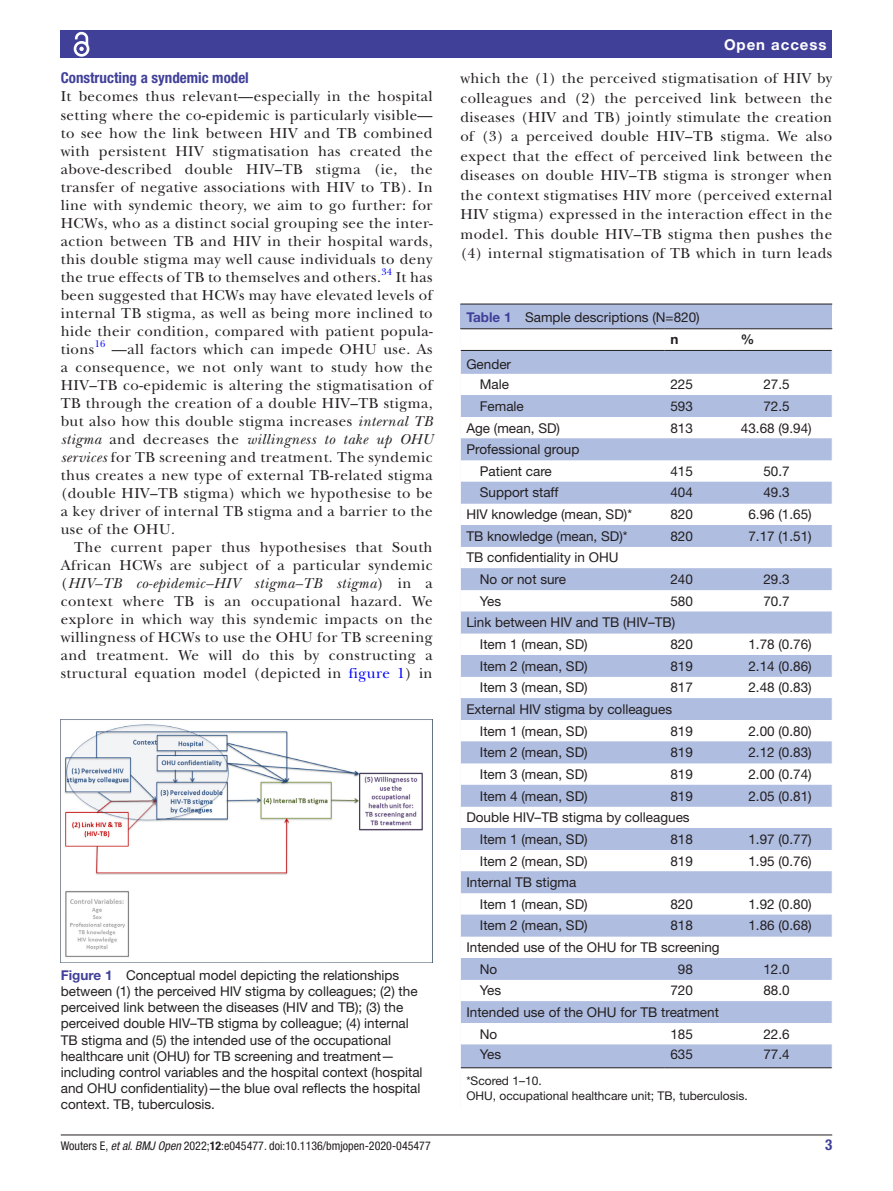
<style>
.page{position:relative;width:893px;height:1191px;background:#fff}
.page>*{position:absolute;margin:0;border:0;box-sizing:border-box;transform-origin:0 0}
.t1{font:15px/18px "New Baskerville";letter-spacing:.03em;color:#231f20;text-align:justify}
.t2{font:700 condensed 15px "Helvetica Neue LT Std";color:#414099}
.t3{font:700 15px "Helvetica Neue LT Std";letter-spacing:.065em;color:#fff}
.t4{font:13.5px/16.2px "Helvetica Neue LT Std";color:#231f20}
.t5{font:700 13.5px "Helvetica Neue LT Std";color:#231f20}
.t6{font:condensed 12px "Helvetica Neue LT Std";color:#231f20}
.t7{font:12px/15px "Helvetica Neue LT Std";color:#231f20}
.t8{font:9.9px "New Baskerville";color:#00f}
.s1{font-style:italic}
.s2{color:#00f}
.s3{font-weight:700;color:#414099}
.s4{font-weight:700}
</style>
<div class="page">
<hr style="left:61px;top:1134px;width:771px;height:1px;background:#231f20">
<div style="left:61px;top:31px;width:771px;height:27px;background:#414099"></div>
<svg style="left:73px;top:31px;width:17px;height:26px"></svg>
<img style="left:65px;top:720px;width:368px;height:242px">
<div style="left:460px;top:304px;width:372px;height:805px;background:#afbde1"></div>
<hr style="left:460px;top:304px;width:372px;height:1px;background:#231f20">
<div style="left:461px;top:329px;width:371px;height:780px;background:#fff"></div>
<svg style="left:461px;top:351px;width:371px;height:716px"></svg>
<hr style="left:460px;top:328px;width:204px;height:1px;background:#231f20">
<hr style="left:460px;top:350px;width:204px;height:1px;background:#231f20">
<hr style="left:664px;top:328px;width:71px;height:1px;background:#231f20">
<hr style="left:664px;top:350px;width:71px;height:1px;background:#231f20">
<hr style="left:735px;top:328px;width:97px;height:1px;background:#231f20">
<hr style="left:735px;top:350px;width:97px;height:1px;background:#231f20">
<hr style="left:664px;top:1067px;width:71px;height:1px;background:#231f20">
<hr style="left:735px;top:1067px;width:97px;height:1px;background:#231f20">
<hr style="left:460px;top:1067px;width:204px;height:1px;background:#231f20">
<svg style="left:460px;top:329px;width:1px;height:738px"></svg>
<hr style="left:460px;top:1067px;width:1px;height:42px;background:#fff">
<hr style="left:466px;top:1084px;width:366px;height:2px;background:#fff">
<hr style="left:466px;top:1099px;width:366px;height:2px;background:#fff">
<p class="t2" style="left:61px;top:69px;width:190px">Constructing a syndemic model</p>
<p class="t1" style="left:61px;top:88px;width:373px">It becomes thus relevant—especially in the hospital setting where the co-epidemic is particularly visible— to see how the link between HIV and TB combined with persistent HIV stigmatisation has created the above-described double HIV–TB stigma (ie, the transfer of negative associations with HIV to TB). In line with syndemic theory, we aim to go further: for HCWs, who as a distinct social grouping see the inter&shy;action between TB and HIV in their hospital wards, this double stigma may well cause individuals to deny the true effects of TB to themselves and others.</p>
<p class="t8" style="left:381px;top:266px;width:12px">34</p>
<p class="t1" style="left:61px;top:268px;width:373px;text-indent:335px">It has been suggested that HCWs may have elevated levels of internal TB stigma, as well as being more inclined to hide their condition, compared with patient popula&shy;tions</p>
<p class="t8" style="left:95px;top:338px;width:12px">16</p>
<p class="t1" style="left:61px;top:340px;width:373px;text-indent:51px">—all factors which can impede OHU use. As a consequence, we not only want to study how the HIV–TB co-epidemic is altering the stigmatisation of TB through the creation of a double HIV–TB stigma, but also how this double stigma increases <span class="s1">internal TB stigma</span> and decreases the <span class="s1">willingness to take up OHU services</span> for TB screening and treatment. The syndemic thus creates a new type of external TB-related stigma (double HIV–TB stigma) which we hypothesise to be a key driver of internal TB stigma and a barrier to the use of the OHU.</p>
<p class="t1" style="left:61px;top:538px;width:373px;text-indent:14px">The current paper thus hypothesises that South African HCWs are subject of a particular syndemic (<span class="s1">HIV–TB co-epidemic–HIV stigma–TB stigma</span>) in a context where TB is an occupational hazard. We explore in which way this syndemic impacts on the willingness of HCWs to use the OHU for TB screening and treatment. We will do this by constructing a structural equation model (depicted in <span class="s2">figure 1</span>) in</p>
<p class="t4" style="left:61px;top:966px;width:363px"><span class="s3">Figure 1</span> Conceptual model depicting the relationships between (1) the perceived HIV stigma by colleagues; (2) the perceived link between the diseases (HIV and TB); (3) the perceived double HIV–TB stigma by colleague; (4) internal TB stigma and (5) the intended use of the occupational healthcare unit (OHU) for TB screening and treatment— including control variables and the hospital context (hospital and OHU confidentiality)—the blue oval reflects the hospital context. TB, tuberculosis.</p>
<p class="t3" style="left:724px;top:35px;width:104px">Open access</p>
<p class="t1" style="left:460px;top:68px;width:373px;line-height:19.5px">which the (1) the perceived stigmatisation of HIV by colleagues and (2) the perceived link between the diseases (HIV and TB) jointly stimulate the creation of (3) a perceived double HIV–TB stigma. We also expect that the effect of perceived link between the diseases on double HIV–TB stigma is stronger when the context stigmatises HIV more (perceived external HIV stigma) expressed in the interaction effect in the model. This double HIV–TB stigma then pushes the (4) internal stigmatisation of TB which in turn leads</p>
<p class="t4" style="left:670px;top:306px;width:31px;line-height:22px;text-indent:-204px"><span class="s3">Table 1</span> Sample descriptions (N=820) <span class="s4">n</span></p>
<p class="t5" style="left:741px;top:331px;width:15px">%</p>
<p class="t4" style="left:466px;top:354px;width:46px;line-height:20.1px;text-align:right">Gender<br>Male</p>
<p class="t4" style="left:670px;top:376px;width:24px">225</p>
<p class="t4" style="left:763px;top:376px;width:28px">27.5</p>
<p class="t4" style="left:480px;top:398px;width:46px">Female</p>
<p class="t4" style="left:670px;top:398px;width:24px">593</p>
<p class="t4" style="left:763px;top:398px;width:28px">72.5</p>
<p class="t4" style="left:466px;top:419px;width:95px">Age (mean, SD)</p>
<p class="t4" style="left:670px;top:419px;width:24px">813</p>
<p class="t4" style="left:741px;top:419px;width:72px">43.68 (9.94)</p>
<p class="t4" style="left:480px;top:438px;width:101px;line-height:21.6px;text-indent:-14px">Professional group<br>Patient care</p>
<p class="t4" style="left:670px;top:463px;width:24px">415</p>
<p class="t4" style="left:763px;top:463px;width:28px">50.7</p>
<p class="t4" style="left:480px;top:484px;width:80px">Support staff</p>
<p class="t4" style="left:670px;top:484px;width:24px">404</p>
<p class="t4" style="left:763px;top:484px;width:28px">49.3</p>
<p class="t4" style="left:466px;top:506px;width:167px">HIV knowledge (mean, SD)*</p>
<p class="t4" style="left:670px;top:506px;width:24px">820</p>
<p class="t4" style="left:748px;top:506px;width:65px">6.96 (1.65)</p>
<p class="t4" style="left:466px;top:527px;width:163px">TB knowledge (mean, SD)*</p>
<p class="t4" style="left:670px;top:527px;width:24px">820</p>
<p class="t4" style="left:748px;top:527px;width:65px">7.17 (1.51)</p>
<p class="t4" style="left:480px;top:546px;width:140px;line-height:21.6px;text-indent:-14px">TB confidentiality in OHU<br>No or not sure</p>
<p class="t4" style="left:670px;top:571px;width:24px">240</p>
<p class="t4" style="left:763px;top:571px;width:28px">29.3</p>
<p class="t4" style="left:480px;top:592px;width:23px">Yes</p>
<p class="t4" style="left:670px;top:592px;width:24px">580</p>
<p class="t4" style="left:763px;top:592px;width:28px">70.7</p>
<p class="t4" style="left:480px;top:611px;width:197px;line-height:21.6px;text-indent:-14px">Link between HIV and TB (HIV–TB)<br>Item 1 (mean, SD)</p>
<p class="t4" style="left:670px;top:636px;width:24px">820</p>
<p class="t4" style="left:748px;top:636px;width:65px">1.78 (0.76)</p>
<p class="t4" style="left:480px;top:657px;width:109px">Item 2 (mean, SD)</p>
<p class="t4" style="left:670px;top:657px;width:24px">819</p>
<p class="t4" style="left:748px;top:657px;width:65px">2.14 (0.86)</p>
<p class="t4" style="left:480px;top:679px;width:109px">Item 3 (mean, SD)</p>
<p class="t4" style="left:670px;top:679px;width:24px">817</p>
<p class="t4" style="left:748px;top:679px;width:65px">2.48 (0.83)</p>
<p class="t4" style="left:480px;top:698px;width:194px;line-height:21.6px;text-indent:-14px">External HIV stigma by colleagues<br>Item 1 (mean, SD)</p>
<p class="t4" style="left:670px;top:722px;width:24px">819</p>
<p class="t4" style="left:748px;top:722px;width:65px">2.00 (0.80)</p>
<p class="t4" style="left:480px;top:744px;width:109px">Item 2 (mean, SD)</p>
<p class="t4" style="left:670px;top:744px;width:24px">819</p>
<p class="t4" style="left:748px;top:744px;width:65px">2.12 (0.83)</p>
<p class="t4" style="left:480px;top:766px;width:109px">Item 3 (mean, SD)</p>
<p class="t4" style="left:670px;top:766px;width:24px">819</p>
<p class="t4" style="left:748px;top:766px;width:65px">2.00 (0.74)</p>
<p class="t4" style="left:480px;top:787px;width:109px">Item 4 (mean, SD)</p>
<p class="t4" style="left:670px;top:787px;width:24px">819</p>
<p class="t4" style="left:748px;top:787px;width:65px">2.05 (0.81)</p>
<p class="t4" style="left:480px;top:806px;width:211px;line-height:21.6px;text-indent:-14px">Double HIV–TB stigma by colleagues<br>Item 1 (mean, SD)</p>
<p class="t4" style="left:670px;top:830px;width:24px">818</p>
<p class="t4" style="left:748px;top:830px;width:65px">1.97 (0.77)</p>
<p class="t4" style="left:480px;top:852px;width:109px">Item 2 (mean, SD)</p>
<p class="t4" style="left:670px;top:852px;width:24px">819</p>
<p class="t4" style="left:748px;top:852px;width:65px">1.95 (0.76)</p>
<p class="t4" style="left:480px;top:871px;width:109px;line-height:21.6px;text-indent:-14px">Internal TB stigma<br>Item 1 (mean, SD)</p>
<p class="t4" style="left:670px;top:895px;width:24px">820</p>
<p class="t4" style="left:748px;top:895px;width:65px">1.92 (0.80)</p>
<p class="t4" style="left:480px;top:917px;width:109px">Item 2 (mean, SD)</p>
<p class="t4" style="left:670px;top:917px;width:24px">818</p>
<p class="t4" style="left:748px;top:917px;width:65px">1.86 (0.68)</p>
<p class="t4" style="left:480px;top:936px;width:241px;line-height:21.6px;text-indent:-14px">Intended use of the OHU for TB screening<br>No</p>
<p class="t4" style="left:678px;top:960px;width:17px">98</p>
<p class="t4" style="left:763px;top:960px;width:28px">12.0</p>
<p class="t4" style="left:480px;top:982px;width:23px">Yes</p>
<p class="t4" style="left:670px;top:982px;width:24px">720</p>
<p class="t4" style="left:763px;top:982px;width:28px">88.0</p>
<p class="t4" style="left:480px;top:1001px;width:241px;line-height:21.6px;text-indent:-14px">Intended use of the OHU for TB treatment<br>No</p>
<p class="t4" style="left:670px;top:1025px;width:24px">185</p>
<p class="t4" style="left:763px;top:1025px;width:28px">22.6</p>
<p class="t4" style="left:480px;top:1045px;width:23px">Yes</p>
<p class="t4" style="left:670px;top:1045px;width:24px">635</p>
<p class="t4" style="left:763px;top:1045px;width:28px">77.4</p>
<p class="t7" style="left:466px;top:1073px;width:283px">*Scored 1–10.<br>OHU, occupational healthcare unit; TB, tuberculosis.</p>
<p class="t6" style="left:61px;top:1138px;width:372px">Wouters E, <span class="s1">et al</span>. <span class="s1">BMJ Open</span> 2022;<span class="s4">12</span>:e045477. doi:10.1136/bmjopen-2020-045477</p>
<p class="t2" style="left:825px;top:1135px;width:9px">3</p>
</div>
